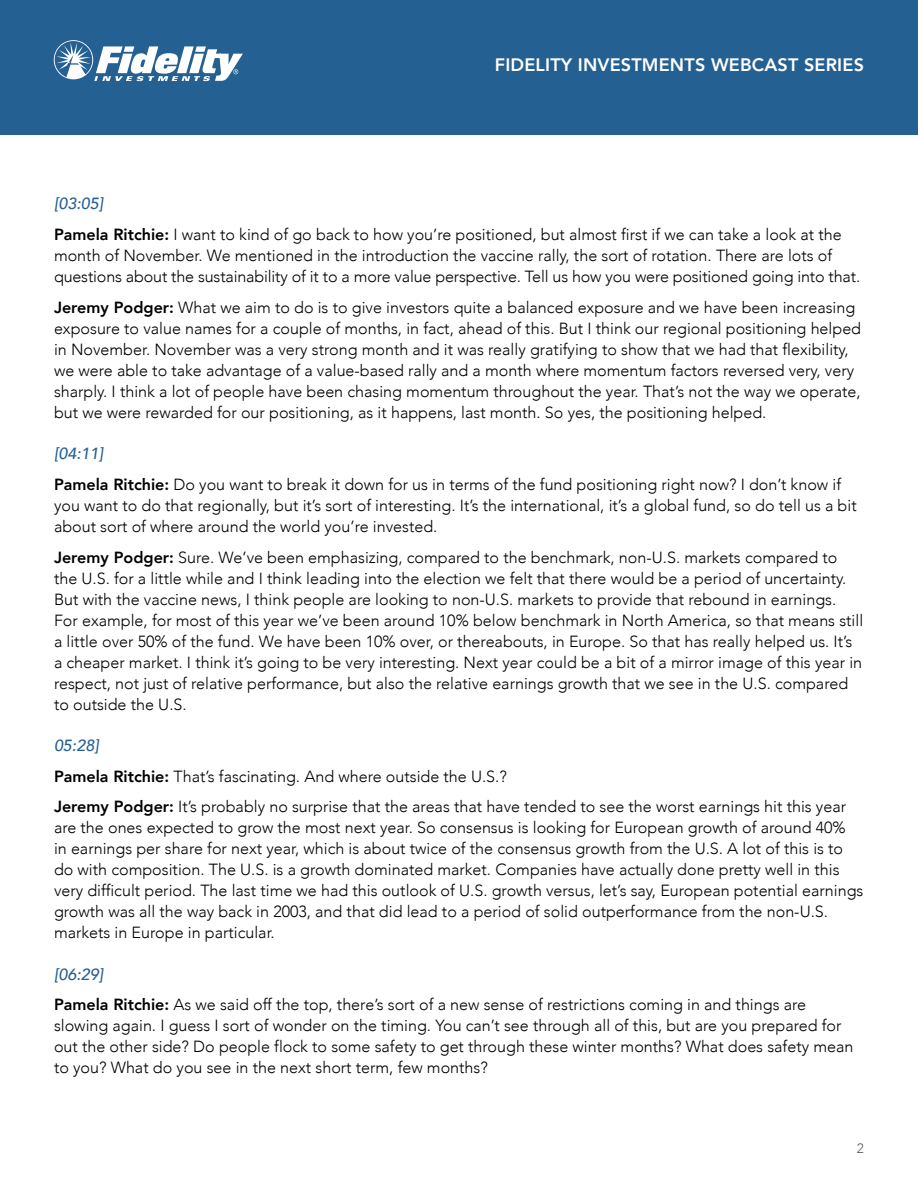
<style>
.page{position:relative;width:918px;height:1188px;background:#fff}
.page>*{position:absolute;margin:0;border:0;box-sizing:border-box;transform-origin:0 0}
.t1{font:800 18px "Avenir";letter-spacing:.01em;color:#fff}
.t2{font:300 16.2px/21px "Avenir";color:#000}
.t3{font:300 13.5px "Avenir";color:#58595b}
.s1{font-weight:500;font-style:italic;color:#256093}
.s2{font-weight:800}
</style>
<div class="page">
<div style="left:0;top:0;width:918px;height:135px;background:#256093"></div>
<svg style="left:54px;top:40px;width:189px;height:41px"></svg>
<p class="t1" style="left:495px;top:50px;width:371px">FIDELITY INVESTMENTS WEBCAST SERIES</p>
<p class="t2" style="left:54px;top:189px;width:789px;line-height:30.8px"><span class="s1">[03:05]<br></span><span class="s2">Pamela Ritchie:</span> I want to kind of go back to how you’re positioned, but almost first if we can take a look at the</p>
<p class="t2" style="left:54px;top:245px;width:808px">month of November. We mentioned in the introduction the vaccine rally, the sort of rotation. There are lots of questions about the sustainability of it to a more value perspective. Tell us how you were positioned going into that.</p>
<p class="t2" style="left:54px;top:297px;width:809px"><span class="s2">Jeremy Podger:</span> What we aim to do is to give investors quite a balanced exposure and we have been increasing exposure to value names for a couple of months, in fact, ahead of this. But I think our regional positioning helped in November. November was a very strong month and it was really gratifying to show that we had that flexibility, we were able to take advantage of a value-based rally and a month where momentum factors reversed very, very sharply. I think a lot of people have been chasing momentum throughout the year. That’s not the way we operate, but we were rewarded for our positioning, as it happens, last month. So yes, the positioning helped.</p>
<p class="t2" style="left:54px;top:438px;width:789px;line-height:30.8px"><span class="s1">[04:11]<br></span><span class="s2">Pamela Ritchie:</span> Do you want to break it down for us in terms of the fund positioning right now? I don’t know if</p>
<p class="t2" style="left:54px;top:495px;width:804px">you want to do that regionally, but it’s sort of interesting. It’s the international, it’s a global fund, so do tell us a bit about sort of where around the world you’re invested.</p>
<p class="t2" style="left:54px;top:547px;width:811px"><span class="s2">Jeremy Podger:</span> Sure. We’ve been emphasizing, compared to the benchmark, non-U.S. markets compared to the U.S. for a little while and I think leading into the election we felt that there would be a period of uncertainty.<br>But with the vaccine news, I think people are looking to non-U.S. markets to provide that rebound in earnings.<br>For example, for most of this year we’ve been around 10% below benchmark in North America, so that means still a little over 50% of the fund. We have been 10% over, or thereabouts, in Europe. So that has really helped us. It’s a cheaper market. I think it’s going to be very interesting. Next year could be a bit of a mirror image of this year in respect, not just of relative performance, but also the relative earnings growth that we see in the U.S. compared to outside the U.S.</p>
<p class="t2" style="left:54px;top:730px;width:794px;line-height:30.8px"><span class="s1">05:28]<br></span><span class="s2">Pamela Ritchie:</span> That’s fascinating. And where outside the U.S.?<br><span class="s2">Jeremy Podger:</span> It’s probably no surprise that the areas that have tended to see the worst earnings hit this year</p>
<p class="t2" style="left:54px;top:817px;width:811px">are the ones expected to grow the most next year. So consensus is looking for European growth of around 40%<br>in earnings per share for next year, which is about twice of the consensus growth from the U.S. A lot of this is to do with composition. The U.S. is a growth dominated market. Companies have actually done pretty well in this very difficult period. The last time we had this outlook of U.S. growth versus, let’s say, European potential earnings growth was all the way back in 2003, and that did lead to a period of solid outperformance from the non-U.S. markets in Europe in particular.</p>
<p class="t2" style="left:54px;top:959px;width:754px;line-height:30.8px"><span class="s1">[06:29]<br></span><span class="s2">Pamela Ritchie:</span> As we said off the top, there’s sort of a new sense of restrictions coming in and things are</p>
<p class="t2" style="left:54px;top:1015px;width:801px">slowing again. I guess I sort of wonder on the timing. You can’t see through all of this, but are you prepared for out the other side? Do people flock to some safety to get through these winter months? What does safety mean to you? What do you see in the next short term, few months?</p>
<p class="t3" style="left:857px;top:1140px;width:9px">2</p>
</div>
